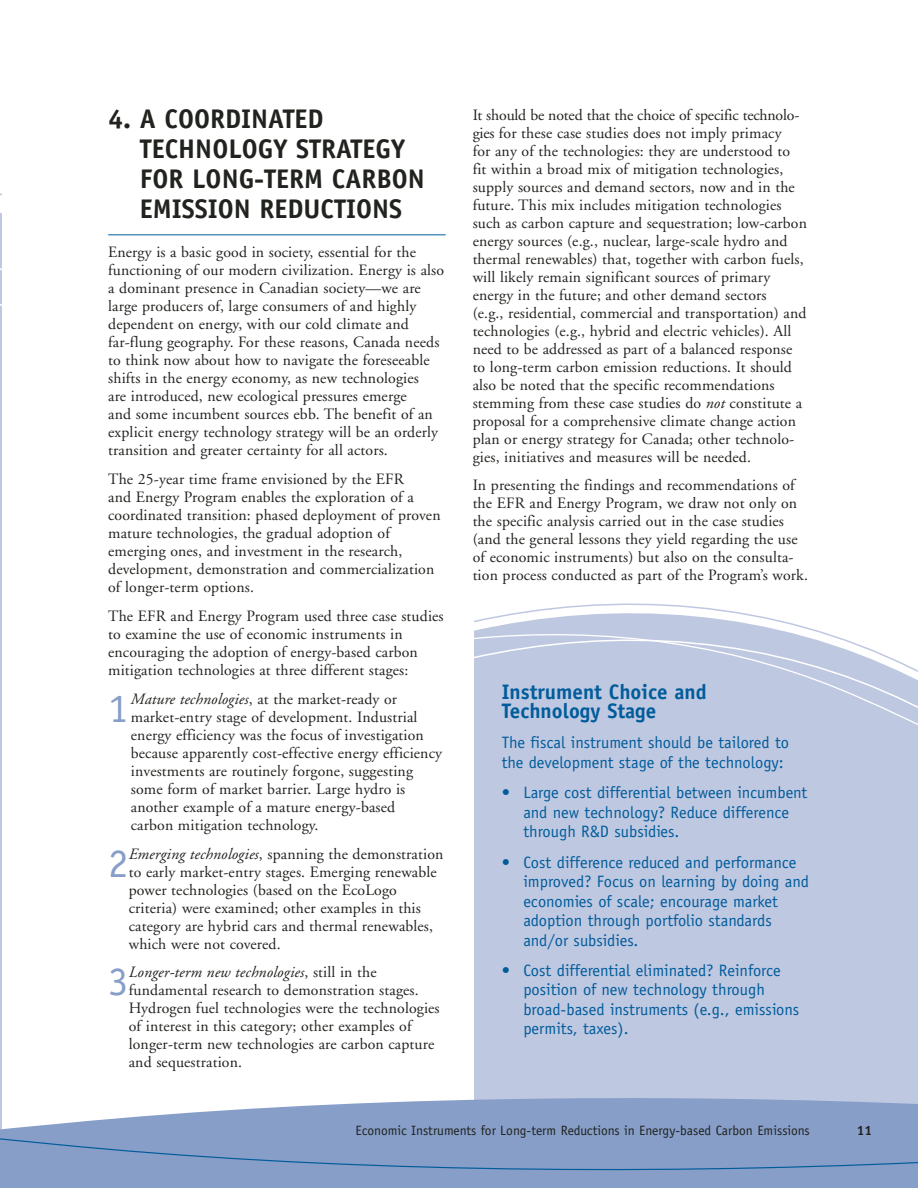
<style>
.page{position:relative;width:918px;height:1188px;background:#fff}
.page>*{position:absolute;margin:0;border:0;box-sizing:border-box;transform-origin:0 0}
.t1{font:40.65px "Officina Sans";color:#879ec8}
.t2{font:700 27px/30px "Officina Sans";color:#20231e}
.t3{font:700 21px/19.5px "Officina Sans";color:#005c9b}
.t4{font:16.5px/19.5px "Officina Sans";color:#005c9b}
.t5{font:15.75px/18px "Adobe Garamond";letter-spacing:.01em;color:#20231e}
.t6{font:13.5px "Officina Sans";color:#20231e}
.t7{font:700 13.5px "Officina Sans";color:#20231e}
.s1{font-style:italic}
</style>
<div class="page">
<svg style="left:0;top:193px;width:1px;height:905px"></svg>
<div style="left:475px;top:735px;width:443px;height:363px;background:#bfc8e1"></div>
<svg style="left:475px;top:603px;width:326px;height:23px"></svg>
<svg style="left:475px;top:626px;width:443px;height:109px;background:#c5cde3"></svg>
<div style="left:0;top:1176px;width:918px;height:12px;background:#879ec8"></div>
<svg style="left:0;top:1098px;width:918px;height:78px;background:#8fa5cc"></svg>
<hr style="left:108px;top:234px;width:338px;height:1px;background:#005c9b">
<h2 class="t2" style="left:140px;top:106px;width:287px;text-indent:-32px">4. A COORDINATED<br>TECHNOLOGY STRATEGY<br>FOR LONG-TERM CARBON<br>EMISSION REDUCTIONS</h2>
<p class="t5" style="left:108px;top:245px;width:337px">Energy is a basic good in society, essential for the functioning of our modern civilization. Energy is also a dominant presence in Canadian society—we are large producers of, large consumers of and highly dependent on energy, with our cold climate and far-flung geography. For these reasons, Canada needs to think now about how to navigate the foreseeable shifts in the energy economy, as new technologies<br>are introduced, new ecological pressures emerge<br>and some incumbent sources ebb. The benefit of an explicit energy technology strategy will be an orderly transition and greater certainty for all actors.</p>
<p class="t5" style="left:108px;top:472px;width:334px">The 25-year time frame envisioned by the EFR<br>and Energy Program enables the exploration of a coordinated transition: phased deployment of proven mature technologies, the gradual adoption of emerging ones, and investment in the research, development, demonstration and commercialization of longer-term options.</p>
<p class="t5" style="left:108px;top:609px;width:337px">The EFR and Energy Program used three case studies to examine the use of economic instruments in encouraging the adoption of energy-based carbon mitigation technologies at three different stages:</p>
<h1 class="t1" style="left:108px;top:692px;width:22px">1</h1>
<p class="t5" style="left:131px;top:691px;width:313px"><span class="s1">Mature technologies</span>, at the market-ready or market-entry stage of development. Industrial energy efficiency was the focus of investigation because apparently cost-effective energy efficiency investments are routinely forgone, suggesting some form of market barrier. Large hydro is another example of a mature energy-based<br>carbon mitigation technology.</p>
<h1 class="t1" style="left:108px;top:847px;width:22px">2</h1>
<p class="t5" style="left:129px;top:846px;width:316px"><span class="s1">Emerging technologies</span>, spanning the demonstration to early market-entry stages. Emerging renewable power technologies (based on the EcoLogo criteria) were examined; other examples in this category are hybrid cars and thermal renewables, which were not covered.</p>
<h1 class="t1" style="left:108px;top:966px;width:22px">3</h1>
<p class="t5" style="left:129px;top:965px;width:312px"><span class="s1">Longer-term new technologies</span>, still in the fundamental research to demonstration stages.<br>Hydrogen fuel technologies were the technologies of interest in this category; other examples of longer-term new technologies are carbon capture and sequestration.</p>
<p class="t5" style="left:473px;top:107px;width:336px">It should be noted that the choice of specific technolo&shy;gies for these case studies does not imply primacy<br>for any of the technologies: they are understood to fit within a broad mix of mitigation technologies, supply sources and demand sectors, now and in the future. This mix includes mitigation technologies such as carbon capture and sequestration; low-carbon energy sources (e.g., nuclear, large-scale hydro and thermal renewables) that, together with carbon fuels, will likely remain significant sources of primary energy in the future; and other demand sectors<br>(e.g., residential, commercial and transportation) and technologies (e.g., hybrid and electric vehicles). All need to be addressed as part of a balanced response to long-term carbon emission reductions. It should also be noted that the specific recommendations stemming from these case studies do <span class="s1">not</span> constitute a proposal for a comprehensive climate change action plan or energy strategy for Canada; other technolo&shy;gies, initiatives and measures will be needed.</p>
<p class="t5" style="left:473px;top:478px;width:337px">In presenting the findings and recommendations of the EFR and Energy Program, we draw not only on the specific analysis carried out in the case studies (and the general lessons they yield regarding the use of economic instruments) but also on the consulta&shy;tion process conducted as part of the Program’s work.</p>
<h3 class="t3" style="left:502px;top:684px;width:206px">Instrument Choice and<br>Technology Stage</h3>
<p class="t4" style="left:502px;top:734px;width:289px">The fiscal instrument should be tailored to the development stage of the technology:</p>
<p class="t4" style="left:523px;top:784px;width:286px;text-indent:-22px">• Large cost differential between incumbent and new technology? Reduce difference through R&amp;D subsidies.</p>
<p class="t4" style="left:523px;top:854px;width:287px;text-indent:-22px">• Cost difference reduced and performance improved? Focus on learning by doing and economies of scale; encourage market adoption through portfolio standards and/or subsidies.</p>
<p class="t4" style="left:523px;top:962px;width:277px;text-indent:-22px">• Cost differential eliminated? Reinforce position of new technology through broad-based instruments (e.g., emissions permits, taxes).</p>
<p class="t6" style="left:356px;top:1125px;width:456px">Economic Instruments for Long-term Reductions in Energy-based Carbon Emissions</p>
<p class="t7" style="left:857px;top:1125px;width:17px">11</p>
</div>
